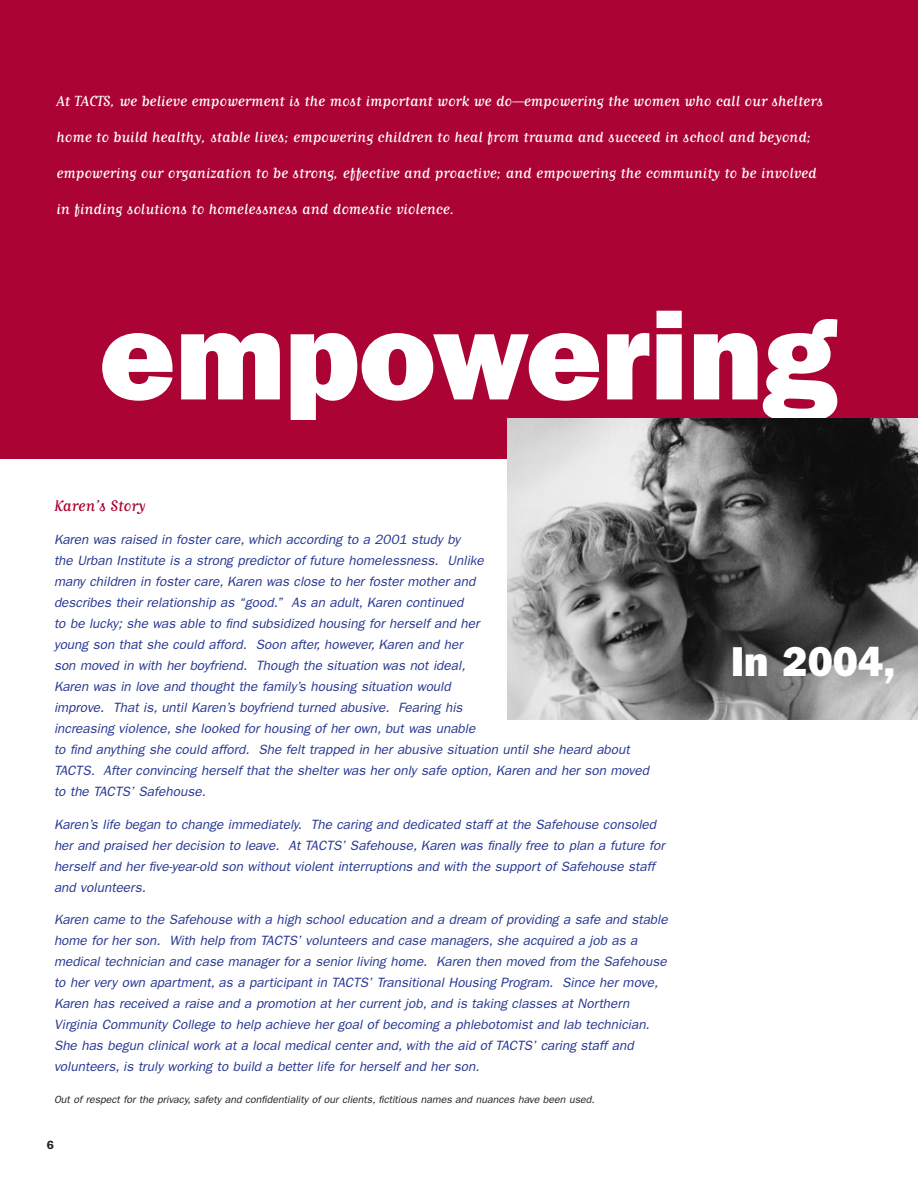
<style>
.page{position:relative;width:918px;height:1188px;background:#fff}
.page>*{position:absolute;margin:0;border:0;box-sizing:border-box;transform-origin:0 0}
.t1{font:800 127.5px "Franklin Gothic";color:#fff}
.t2{font:800 42px "Franklin Gothic";color:#fff}
.t3{font:18px "Matrix Script";color:#ab0333}
.t4{font:17.25px/36px "Matrix Script";color:#fff}
.t5{font:italic 13.5px/21px "Franklin Gothic";color:#263692}
.t6{font:600 12px "Franklin Gothic";color:#231f20}
.t7{font:italic 10.5px "Franklin Gothic";color:#231f20}
</style>
<div class="page">
<div style="left:0;top:0;width:918px;height:459px;background:#ab0333"></div>
<img style="left:508px;top:418px;width:410px;height:301px">
<p class="t4" style="left:56px;top:82px;width:768px">At TACTS, we believe empowerment is the most important work we do—empowering the women who call our shelters home to build healthy, stable lives; empowering children to heal from trauma and succeed in school and beyond; empowering our organization to be strong, effective and proactive; and empowering the community to be involved in finding solutions to homelessness and domestic violence.</p>
<h1 class="t1" style="left:99px;top:312px;width:739px">empowering</h1>
<h3 class="t3" style="left:54px;top:495px;width:93px">Karen’s Story</h3>
<p class="t5" style="left:54px;top:531px;width:599px">Karen was raised in foster care, which according to a 2001 study by<br>the Urban Institute is a strong predictor of future homelessness. Unlike<br>many children in foster care, Karen was close to her foster mother and<br>describes their relationship as “good.” As an adult, Karen continued<br>to be lucky; she was able to find subsidized housing for herself and her<br>young son that she could afford. Soon after, however, Karen and her<br>son moved in with her boyfriend. Though the situation was not ideal,<br>Karen was in love and thought the family ’s housing situation would<br>improve. That is, until Karen’s boyfriend turned abusive. Fearing his<br>increasing violence, she looked for housing of her own, but was unable<br>to find anything she could afford. She felt trapped in her abusive situation until she heard about TACTS. After convincing herself that the shelter was her only safe option, Karen and her son moved to the TACTS’ Safehouse.</p>
<p class="t5" style="left:54px;top:815px;width:614px">Karen’s life began to change immediately. The caring and dedicated staff at the Safehouse consoled her and praised her decision to leave. At TACTS’ Safehouse, Karen was finally free to plan a future for herself and her five-year-old son without violent interruptions and with the support of Safehouse staff and volunteers.</p>
<p class="t5" style="left:54px;top:910px;width:618px">Karen came to the Safehouse with a high school education and a dream of providing a safe and stable home for her son. With help from TACTS’ volunteers and case managers, she acquired a job as a medical technician and case manager for a senior living home. Karen then moved from the Safehouse to her very own apartment, as a participant in TACTS’ Transitional Housing Program. Since her move, Karen has received a raise and a promotion at her current job, and is taking classes at Northern Virginia Community College to help achieve her goal of becoming a phlebotomist and lab technician.<br>She has begun clinical work at a local medical center and, with the aid of TACTS’ caring staff and volunteers, is truly working to build a better life for herself and her son.</p>
<p class="t7" style="left:54px;top:1096px;width:544px">Out of respect for the privacy, safety and confidentiality of our clients, fictitious names and nuances have been used.</p>
<p class="t6" style="left:47px;top:1141px;width:9px">6</p>
<h2 class="t2" style="left:731px;top:647px;width:167px">In 2004,</h2>
</div>
